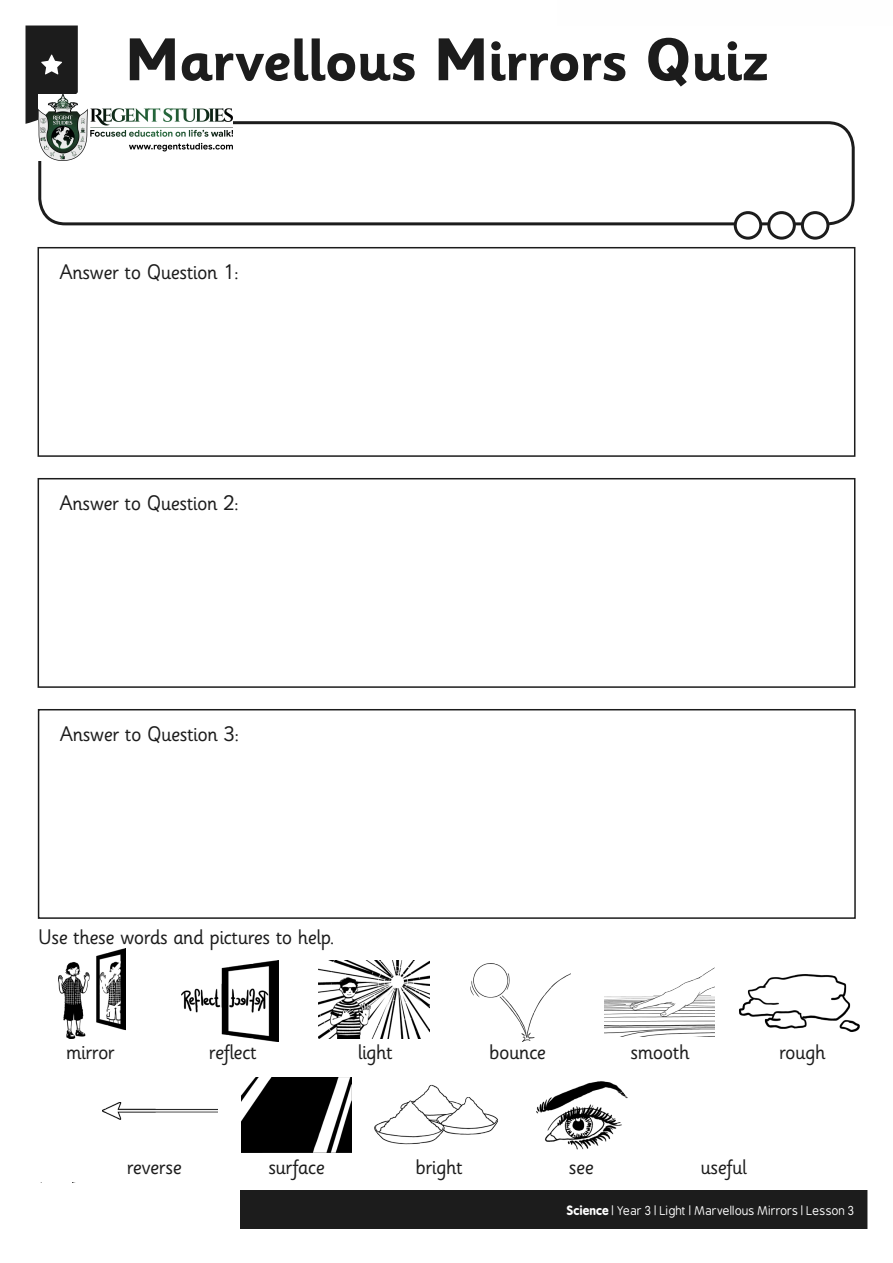
<style>
.page{position:relative;width:893px;height:1263px;background:#fff}
.page>*{position:absolute;margin:0;border:0;box-sizing:border-box;transform-origin:0 0}
.t1{font:700 60px "Sassoon Infant Rg";letter-spacing:-.025em;color:#1c1c1c}
.t2{font:21px "Sassoon Infant Rg";letter-spacing:-.025em;color:#1c1c1c}
.Footer_Text{font:12px "B Preplay";color:#fff}
.s1{font-weight:700}
</style>
<div class="page">
<div style="left:240px;top:1190px;width:627px;height:38px;background:#1c1c1c"></div>
<svg style="left:26px;top:26px;width:52px;height:98px;background:#2b2b2b"></svg>
<img style="left:241px;top:1078px;width:110px;height:74px">
<img style="left:374px;top:1084px;width:125px;height:61px">
<img style="left:536px;top:1081px;width:92px;height:69px">
<img style="left:102px;top:1103px;width:115px;height:16px">
<img style="left:739px;top:974px;width:121px;height:58px">
<img style="left:58px;top:948px;width:67px;height:90px">
<img style="left:319px;top:961px;width:110px;height:78px">
<img style="left:605px;top:968px;width:109px;height:69px">
<img style="left:471px;top:963px;width:99px;height:79px">
<img style="left:181px;top:960px;width:97px;height:82px">
<div style="left:38px;top:121px;width:817px;height:104px;border:3px solid #1c1c1c;border-radius:26px"></div>
<div style="left:735px;top:213px;width:26px;height:25px;background:#fff;border-radius:50%"></div>
<div style="left:734px;top:211px;width:28px;height:29px;border:3px solid #1c1c1c;border-radius:50%"></div>
<div style="left:769px;top:213px;width:25px;height:25px;background:#fff;border-radius:50%"></div>
<div style="left:767px;top:211px;width:29px;height:29px;border:3px solid #1c1c1c;border-radius:50%"></div>
<div style="left:802px;top:213px;width:26px;height:25px;background:#fff;border-radius:50%"></div>
<div style="left:801px;top:211px;width:28px;height:29px;border:3px solid #1c1c1c;border-radius:50%"></div>
<div style="left:38px;top:247px;width:817px;height:210px;border:2px solid #1c1c1c"></div>
<div style="left:38px;top:478px;width:817px;height:210px;border:2px solid #1c1c1c"></div>
<div style="left:38px;top:709px;width:818px;height:210px;border:2px solid #1c1c1c"></div>
<img style="left:38px;top:95px;width:195px;height:66px">
<p class="t1" style="left:124px;top:26px;width:646px">Marvellous Mirrors Quiz</p>
<p class="t2" style="left:60px;top:261px;width:181px">Answer to Question 1:</p>
<p class="t2" style="left:60px;top:492px;width:181px">Answer to Question 2:</p>
<p class="t2" style="left:60px;top:723px;width:181px">Answer to Question 3:</p>
<p class="t2" style="left:38px;top:925px;width:298px">Use these words and pictures to help.</p>
<p class="t2" style="left:66px;top:1040px;width:51px">mirror</p>
<p class="t2" style="left:209px;top:1040px;width:50px">reflect</p>
<p class="t2" style="left:358px;top:1040px;width:37px">light</p>
<p class="t2" style="left:489px;top:1040px;width:59px">bounce</p>
<p class="t2" style="left:630px;top:1040px;width:60px">smooth</p>
<p class="t2" style="left:779px;top:1040px;width:48px">rough</p>
<p class="t2" style="left:127px;top:1155px;width:57px">reverse</p>
<p class="t2" style="left:268px;top:1155px;width:58px">surface</p>
<p class="t2" style="left:415px;top:1155px;width:49px">bright</p>
<p class="t2" style="left:569px;top:1155px;width:27px">see</p>
<p class="t2" style="left:701px;top:1155px;width:48px">useful</p>
<p class="Footer_Text" style="left:567px;top:1204px;width:289px"><span class="s1">Science</span> | Year 3 | Light | Marvellous Mirrors | Lesson 3</p>
</div>
